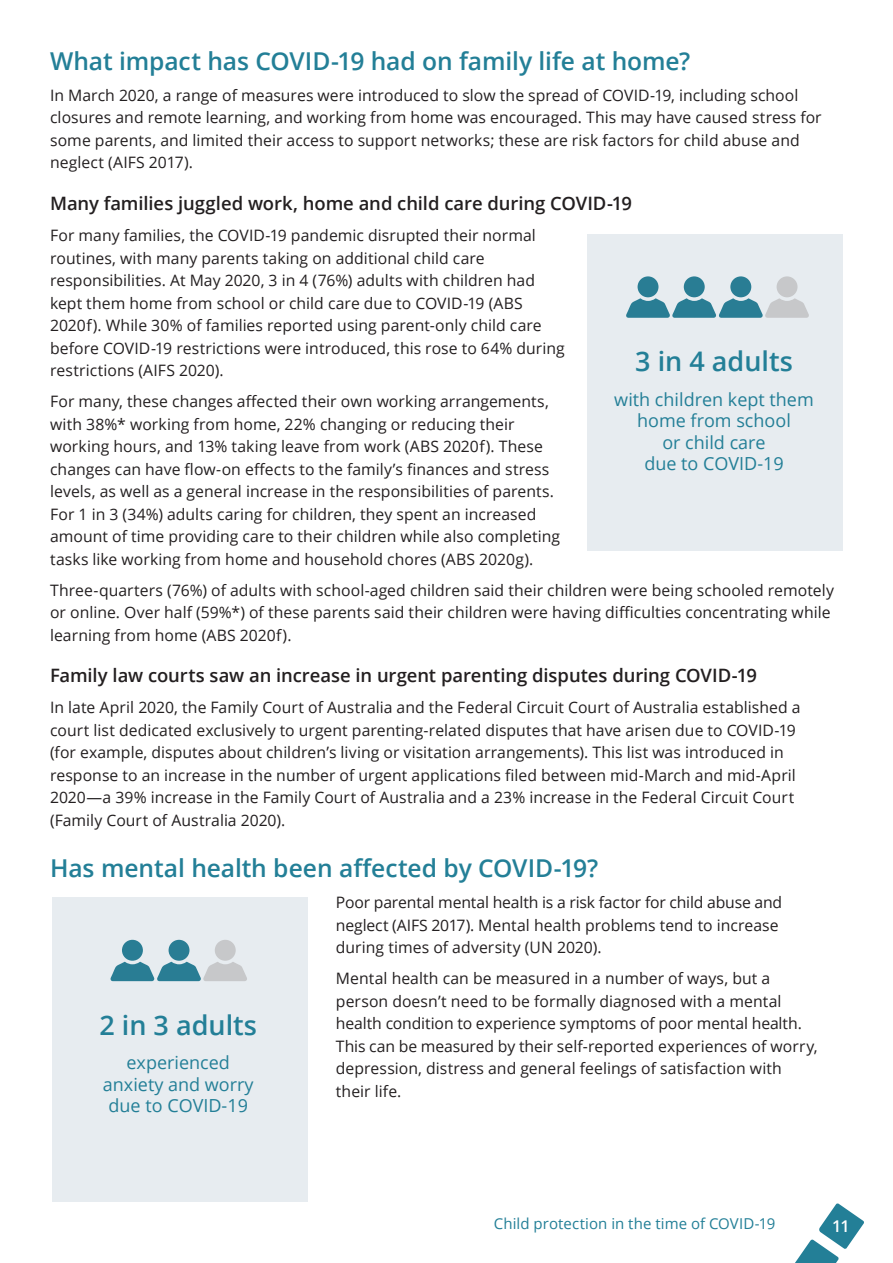
<style>
.page{position:relative;width:893px;height:1263px;background:#fff}
.page>*{position:absolute;margin:0;border:0;box-sizing:border-box;transform-origin:0 0}
.t1{font:600 27px "Open Sans";color:#237f97}
.t2{font:600 24.6px "Open Sans";letter-spacing:-.005em;color:#237f97}
.H2_12_5{font:600 18.45px "Open Sans";letter-spacing:-.005em;color:#231f20}
.t3{font:18px/21.6px "Open Sans";color:#237f97;text-align:center}
.t4{font:600 16.2px "Open Sans";color:#fff}
.Body_text{font:15.75px/22.5px "Open Sans";letter-spacing:.005em;color:#231f20}
.t5{font:15px "Open Sans";letter-spacing:.005em;color:#237f97}
</style>
<div class="page">
<svg style="left:795px;top:1203px;width:69px;height:60px"></svg>
<div style="left:588px;top:234px;width:255px;height:317px;background:#e7ecf0"></div>
<div style="left:638px;top:276px;width:20px;height:21px;background:#297d94;border-radius:50%"></div>
<div style="left:730px;top:276px;width:21px;height:21px;background:#297d94;border-radius:50%"></div>
<div style="left:684px;top:276px;width:21px;height:21px;background:#297d94;border-radius:50%"></div>
<svg style="left:626px;top:298px;width:183px;height:20px"></svg>
<div style="left:777px;top:276px;width:20px;height:21px;background:#c7c8ca;border-radius:50%"></div>
<div style="left:52px;top:897px;width:255px;height:304px;background:#e7ecf0"></div>
<div style="left:169px;top:940px;width:20px;height:21px;background:#297d94;border-radius:50%"></div>
<div style="left:122px;top:940px;width:21px;height:21px;background:#297d94;border-radius:50%"></div>
<svg style="left:110px;top:962px;width:137px;height:19px"></svg>
<div style="left:215px;top:940px;width:21px;height:21px;background:#c7c8ca;border-radius:50%"></div>
<h1 class="t2" style="left:50px;top:44px;width:642px">What impact has COVID-19 had on family life at home?</h1>
<p class="Body_text" style="left:50px;top:83px;width:773px">In March 2020, a range of measures were introduced to slow the spread of COVID-19, including school closures and remote learning, and working from home was encouraged. This may have caused stress for some parents, and limited their access to support networks; these are risk factors for child abuse and neglect (AIFS 2017).</p>
<p class="H2_12_5" style="left:50px;top:191px;width:583px">Many families juggled work, home and child care during COVID-19</p>
<p class="Body_text" style="left:50px;top:224px;width:516px">For many families, the COVID-19 pandemic disrupted their normal routines, with many parents taking on additional child care responsibilities. At May 2020, 3 in 4 (76%) adults with children had kept them home from school or child care due to COVID-19 (ABS 2020f). While 30% of families reported using parent-only child care before COVID-19 restrictions were introduced, this rose to 64% during restrictions (AIFS 2020).</p>
<p class="Body_text" style="left:50px;top:390px;width:511px">For many, these changes affected their own working arrangements, with 38%* working from home, 22% changing or reducing their working hours, and 13% taking leave from work (ABS 2020f). These changes can have flow-on effects to the family’s finances and stress levels, as well as a general increase in the responsibilities of parents.<br>For 1 in 3 (34%) adults caring for children, they spent an increased amount of time providing care to their children while also completing tasks like working from home and household chores (ABS 2020g).</p>
<p class="Body_text" style="left:50px;top:578px;width:785px">Three-quarters (76%) of adults with school-aged children said their children were being schooled remotely or online. Over half (59%*) of these parents said their children were having difficulties concentrating while learning from home (ABS 2020f).</p>
<p class="H2_12_5" style="left:50px;top:663px;width:708px">Family law courts saw an increase in urgent parenting disputes during COVID-19</p>
<p class="Body_text" style="left:50px;top:696px;width:752px">In late April 2020, the Family Court of Australia and the Federal Circuit Court of Australia established a court list dedicated exclusively to urgent parenting-related disputes that have arisen due to COVID-19 (for example, disputes about children’s living or visitation arrangements). This list was introduced in response to an increase in the number of urgent applications filed between mid-March and mid-April 2020—a 39% increase in the Family Court of Australia and a 23% increase in the Federal Circuit Court (Family Court of Australia 2020).</p>
<h1 class="t2" style="left:50px;top:851px;width:550px">Has mental health been affected by COVID-19?</h1>
<p class="Body_text" style="left:336px;top:891px;width:448px">Poor parental mental health is a risk factor for child abuse and neglect (AIFS 2017). Mental health problems tend to increase during times of adversity (UN 2020).</p>
<p class="Body_text" style="left:336px;top:967px;width:483px">Mental health can be measured in a number of ways, but a person doesn’t need to be formally diagnosed with a mental health condition to experience symptoms of poor mental health.<br>This can be measured by their self-reported experiences of worry, depression, distress and general feelings of satisfaction with their life.</p>
<p class="t1" style="left:635px;top:343px;width:159px">3 in 4 adults</p>
<p class="t3" style="left:614px;top:388px;width:201px">with children kept them home from school<br>or child care<br>due to COVID-19</p>
<p class="t1" style="left:100px;top:1006px;width:159px">2 in 3 adults</p>
<p class="t3" style="left:103px;top:1051px;width:152px">experienced anxiety and worry due to COVID-19</p>
<p class="t5" style="left:494px;top:1213px;width:283px">Child protection in the time of COVID-19</p>
<p class="t4" style="left:832px;top:1215px;width:19px">11</p>
</div>
